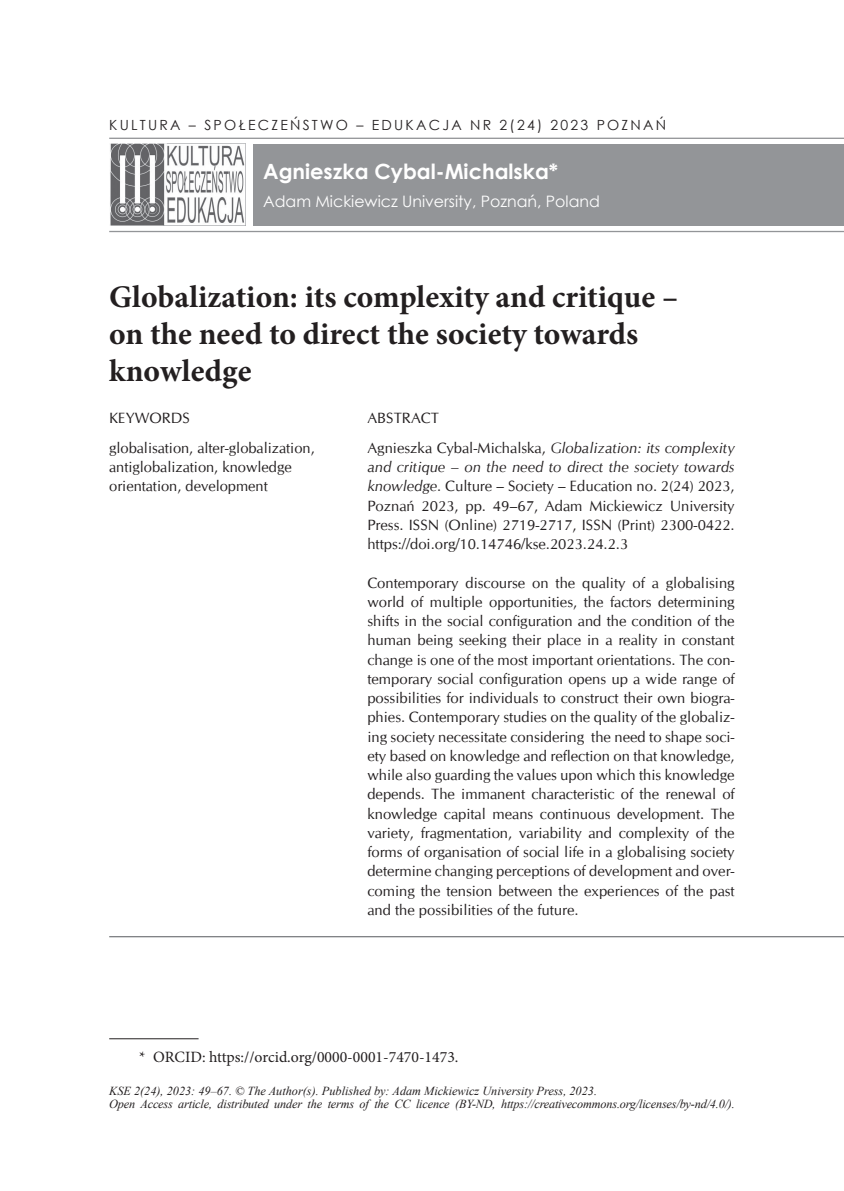
<style>
.page{position:relative;width:844px;height:1191px;background:#fff}
.page>*{position:absolute;margin:0;border:0;box-sizing:border-box;transform-origin:0 0}
.t1{font:700 31.5px/36.8px "Minion Pro";color:#231f20}
.t2{font:700 21px "Century Gothic";color:#fff}
.t3{font:15.75px "Minion Pro";color:#231f20}
.t4{font:15.75px "Century Gothic";color:#fff}
.t5{font:14.88px/19.2px "CG Omega";color:#231f20}
.t6{font:14px "Century Gothic";letter-spacing:.16em;color:#231f20}
.t7{font:italic 12.25px/12.2px "Times New Roman";letter-spacing:-.015em;color:#231f20}
.s1{font-style:italic}
</style>
<div class="page">
<div style="left:253px;top:144px;width:590px;height:82px;background:#939598"></div>
<hr style="left:109px;top:138px;width:734px;height:1px;background:#939598">
<img style="left:110px;top:144px;width:135px;height:82px">
<hr style="left:109px;top:936px;width:734px;height:1px;background:#808285">
<hr style="left:109px;top:231px;width:734px;height:1px;background:#939598">
<hr style="left:109px;top:1038px;width:89px;height:1px;background:#231f20">
<p class="t6" style="left:109px;top:115px;width:558px">KULTURA – SPOŁECZEŃSTWO – EDUKACJA NR 2(24) 2023 POZNAŃ</p>
<h2 class="t2" style="left:263px;top:155px;width:296px">Agnieszka Cybal-Michalska*</h2>
<p class="t4" style="left:263px;top:190px;width:338px">Adam Mickiewicz University, Poznań, Poland</p>
<h1 class="t1" style="left:109px;top:278px;width:570px">Globalization: its complexity and critique – on the need to direct the society towards knowledge</h1>
<p class="t5" style="left:109px;top:403px;width:207px;line-height:29.8px">KEYWORDS<br>globalisation, alter-globalization,</p>
<p class="t5" style="left:109px;top:457px;width:184px">antiglobalization, knowledge orientation, development</p>
<p class="t5" style="left:367px;top:403px;width:369px;line-height:29.8px">ABSTRACT<br>Agnieszka Cybal-Michalska, <span class="s1">Globalization: its complexity</span></p>
<p class="t5" style="left:367px;top:457px;width:369px;text-align:justify"><span class="s1">and critique – on the need to direct the society towards knowledge.</span> Culture – Society – Education no. 2(24) 2023, Poznań 2023, pp. 49–67, Adam Mickiewicz University Press. ISSN (Online) 2719-2717, ISSN (Print) 2300-0422. https://doi.org/10.14746/kse.2023.24.2.3</p>
<p class="t5" style="left:367px;top:573px;width:369px;text-align:justify">Contemporary discourse on the quality of a globalising world of multiple opportunities, the factors determining shifts in the social configuration and the condition of the human being seeking their place in a reality in constant change is one of the most important orientations. The con&shy;temporary social configuration opens up a wide range of possibilities for individuals to construct their own biogra&shy;phies. Contemporary studies on the quality of the globaliz&shy;ing society necessitate considering the need to shape soci&shy;ety based on knowledge and reflection on that knowledge, while also guarding the values upon which this knowledge depends. The immanent characteristic of the renewal of knowledge capital means continuous development. The variety, fragmentation, variability and complexity of the forms of organisation of social life in a globalising society determine changing perceptions of development and over&shy;coming the tension between the experiences of the past and the possibilities of the future.</p>
<p class="t3" style="left:139px;top:1046px;width:321px">* ORCID: https://orcid.org/0000-0001-7470-1473.</p>
<p class="t7" style="left:109px;top:1084px;width:627px">KSE 2(24), 2023: 49–67. © The Author(s). Published by: Adam Mickiewicz University Press, 2023.<br>Open Access article, distributed under the terms of the CC licence (BY-ND, https://creativecommons.org/licenses/by-nd/4.0/).</p>
</div>
